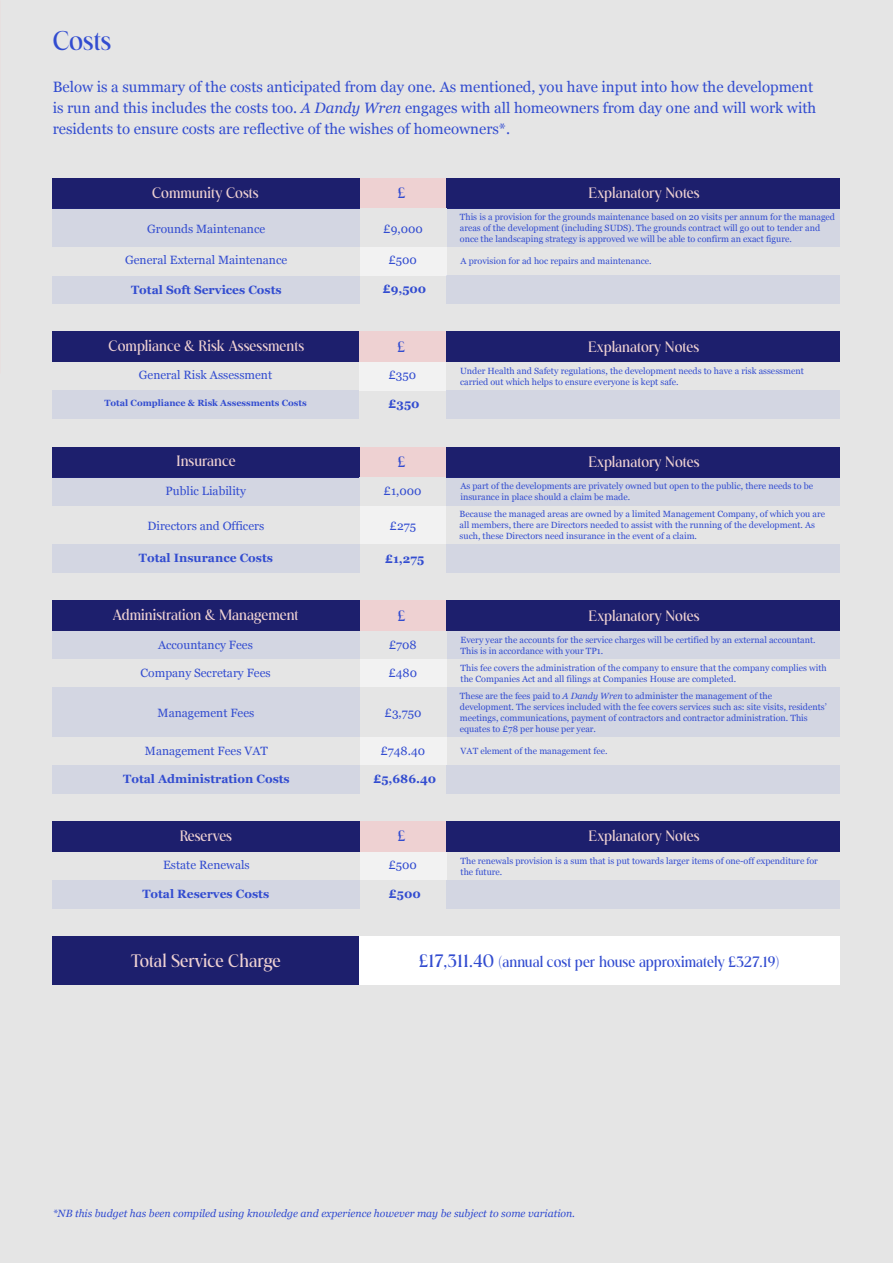
<style>
.page{position:relative;width:893px;height:1263px;background:#e5e5e5}
.page>*{position:absolute;margin:0;border:0;box-sizing:border-box;transform-origin:0 0}
.t1{font:500 27px "Montas";color:#324cd0}
.t2{font:500 18px "Montas";color:#eed1d2}
.t3{font:15px/21px "Georgia";color:#324cd0}
.t4{font:500 15px "Montas";color:#eed1d2}
.t5{font:500 15px "Montas";color:#324cd0}
.t6{font:12px "Georgia";color:#324cd0}
.t7{font:700 12px "Georgia";color:#324cd0}
.t8{font:italic 10.5px "Georgia";color:#324cd0}
.t9{font:9px/10.8px "Georgia";color:#324cd0}
.t10{font:700 9px "Georgia";color:#324cd0}
.s1{font-style:italic}
.s2{font-size:18px}
</style>
<div class="page">
<div style="left:359px;top:505px;width:87px;height:39px;background:#f2f2f2"></div>
<div style="left:360px;top:178px;width:86px;height:30px;background:#eed1d2"></div>
<div style="left:360px;top:247px;width:86px;height:28px;background:#f2f2f2"></div>
<div style="left:53px;top:178px;width:307px;height:30px;background:#1d1f6d"></div>
<div style="left:53px;top:275px;width:307px;height:28px;background:#d3d6e2"></div>
<div style="left:52px;top:331px;width:307px;height:31px;background:#1d1f6d"></div>
<div style="left:446px;top:178px;width:394px;height:30px;background:#1d1f6d"></div>
<div style="left:446px;top:331px;width:394px;height:31px;background:#1d1f6d"></div>
<div style="left:359px;top:447px;width:87px;height:30px;background:#eed1d2"></div>
<div style="left:52px;top:447px;width:307px;height:30px;background:#1d1f6d"></div>
<div style="left:446px;top:447px;width:394px;height:30px;background:#1d1f6d"></div>
<div style="left:446px;top:275px;width:394px;height:28px;background:#d3d6e2"></div>
<div style="left:446px;top:477px;width:394px;height:28px;background:#d3d6e2"></div>
<div style="left:52px;top:477px;width:307px;height:28px;background:#d3d6e2"></div>
<div style="left:446px;top:631px;width:394px;height:28px;background:#d3d6e2"></div>
<div style="left:53px;top:631px;width:307px;height:28px;background:#d3d6e2"></div>
<div style="left:360px;top:659px;width:86px;height:28px;background:#f2f2f2"></div>
<div style="left:360px;top:852px;width:86px;height:28px;background:#f2f2f2"></div>
<div style="left:52px;top:390px;width:307px;height:28px;background:#d3d6e2"></div>
<div style="left:446px;top:390px;width:394px;height:28px;background:#d3d6e2"></div>
<div style="left:360px;top:737px;width:86px;height:28px;background:#f2f2f2"></div>
<div style="left:52px;top:544px;width:307px;height:28px;background:#d3d6e2"></div>
<div style="left:446px;top:544px;width:394px;height:28px;background:#d3d6e2"></div>
<div style="left:446px;top:208px;width:394px;height:39px;background:#d3d6e2"></div>
<div style="left:53px;top:208px;width:307px;height:39px;background:#d3d6e2"></div>
<div style="left:359px;top:331px;width:87px;height:31px;background:#eed1d2"></div>
<div style="left:359px;top:362px;width:87px;height:28px;background:#f2f2f2"></div>
<div style="left:446px;top:687px;width:394px;height:50px;background:#d3d6e2"></div>
<div style="left:53px;top:687px;width:307px;height:50px;background:#d3d6e2"></div>
<div style="left:53px;top:880px;width:307px;height:28px;background:#d3d6e2"></div>
<div style="left:360px;top:821px;width:86px;height:31px;background:#eed1d2"></div>
<div style="left:53px;top:821px;width:307px;height:31px;background:#1d1f6d"></div>
<div style="left:446px;top:821px;width:394px;height:31px;background:#1d1f6d"></div>
<div style="left:446px;top:880px;width:394px;height:28px;background:#d3d6e2"></div>
<div style="left:360px;top:600px;width:86px;height:31px;background:#eed1d2"></div>
<div style="left:53px;top:600px;width:307px;height:31px;background:#1d1f6d"></div>
<div style="left:446px;top:600px;width:394px;height:31px;background:#1d1f6d"></div>
<div style="left:53px;top:765px;width:307px;height:28px;background:#d3d6e2"></div>
<div style="left:446px;top:765px;width:394px;height:28px;background:#d3d6e2"></div>
<div style="left:52px;top:936px;width:308px;height:49px;background:#1d1f6d"></div>
<div style="left:359px;top:936px;width:481px;height:49px;background:#fff"></div>
<h1 class="t1" style="left:53px;top:26px;width:60px">Costs</h1>
<p class="t3" style="left:53px;top:75px;width:765px">Below is a summary of the costs anticipated from day one. As mentioned, you have input into how the development is run and this includes the costs too. <span class="s1">A Dandy Wren</span> engages with all homeowners from day one and will work with residents to ensure costs are reflective of the wishes of homeowners*.</p>
<h3 class="t4" style="left:152px;top:184px;width:108px">Community Costs</h3>
<h3 class="t5" style="left:398px;top:184px;width:9px">£</h3>
<h3 class="t6" style="left:147px;top:220px;width:120px">Grounds Maintenance</h3>
<h3 class="t6" style="left:383px;top:220px;width:41px">£9,000</h3>
<h3 class="t4" style="left:589px;top:184px;width:113px">Explanatory Notes</h3>
<p class="t9" style="left:460px;top:211px;width:377px">This is a provision for the grounds maintenance based on 20 visits per annum for the managed areas of the development (including SUDS). The grounds contract will go out to tender and once the landscaping strategy is approved we will be able to confirm an exact figure.</p>
<h3 class="t6" style="left:125px;top:251px;width:164px">General External Maintenance</h3>
<h3 class="t7" style="left:131px;top:280px;width:152px">Total Soft Services Costs</h3>
<h3 class="t6" style="left:388px;top:251px;width:30px">£500</h3>
<p class="t9" style="left:461px;top:255px;width:192px">A provision for ad hoc repairs and maintenance.</p>
<h3 class="t7" style="left:382px;top:280px;width:46px">£9,500</h3>
<h3 class="t4" style="left:109px;top:338px;width:197px">Compliance &amp; Risk Assessments</h3>
<h3 class="t5" style="left:397px;top:338px;width:9px">£</h3>
<h3 class="t4" style="left:588px;top:338px;width:113px">Explanatory Notes</h3>
<h3 class="t6" style="left:139px;top:367px;width:135px">General Risk Assessment</h3>
<h3 class="t6" style="left:388px;top:367px;width:29px">£350</h3>
<p class="t9" style="left:460px;top:365px;width:345px">Under Health and Safety regulations, the development needs to have a risk assessment carried out which helps to ensure everyone is kept safe.</p>
<p class="t10" style="left:104px;top:396px;width:204px">Total Compliance &amp; Risk Assessments Costs</p>
<h3 class="t7" style="left:388px;top:395px;width:33px">£350</h3>
<h3 class="t4" style="left:177px;top:453px;width:61px">Insurance</h3>
<h3 class="t5" style="left:398px;top:453px;width:9px">£</h3>
<h3 class="t4" style="left:588px;top:453px;width:113px">Explanatory Notes</h3>
<h3 class="t6" style="left:166px;top:482px;width:82px">Public Liability</h3>
<h3 class="t6" style="left:384px;top:482px;width:39px">£1,000</h3>
<h3 class="t6" style="left:147px;top:517px;width:118px">Directors and Officers</h3>
<h3 class="t6" style="left:390px;top:517px;width:28px">£275</h3>
<h3 class="t7" style="left:139px;top:549px;width:136px">Total Insurance Costs</h3>
<h3 class="t7" style="left:385px;top:549px;width:41px">£1,275</h3>
<p class="t9" style="left:460px;top:480px;width:354px">As part of the developments are privately owned but open to the public, there needs to be insurance in place should a claim be made.</p>
<p class="t9" style="left:460px;top:508px;width:367px">Because the managed areas are owned by a limited Management Company, of which you are all members, there are Directors needed to assist with the running of the development. As such, these Directors need insurance in the event of a claim.</p>
<h3 class="t4" style="left:113px;top:607px;width:187px">Administration &amp; Management</h3>
<h3 class="t5" style="left:398px;top:607px;width:9px">£</h3>
<h3 class="t4" style="left:589px;top:607px;width:113px">Explanatory Notes</h3>
<h3 class="t6" style="left:158px;top:636px;width:96px">Accountancy Fees</h3>
<h3 class="t6" style="left:389px;top:636px;width:30px">£708</h3>
<h3 class="t6" style="left:141px;top:664px;width:132px">Company Secretary Fees</h3>
<h3 class="t6" style="left:388px;top:664px;width:30px">£480</h3>
<h3 class="t6" style="left:158px;top:704px;width:98px">Management Fees</h3>
<h3 class="t6" style="left:385px;top:704px;width:39px">£3,750</h3>
<h3 class="t6" style="left:145px;top:742px;width:125px">Management Fees VAT</h3>
<h3 class="t6" style="left:380px;top:742px;width:46px">£748.40</h3>
<h3 class="t7" style="left:123px;top:770px;width:168px">Total Administration Costs</h3>
<h3 class="t7" style="left:373px;top:770px;width:65px">£5,686.40</h3>
<p class="t9" style="left:461px;top:634px;width:356px">Every year the accounts for the service charges will be certified by an external accountant.<br>This is in accordance with your TP1.</p>
<p class="t9" style="left:461px;top:662px;width:368px">This fee covers the administration of the company to ensure that the company complies with the Companies Act and all filings at Companies House are completed.</p>
<p class="t9" style="left:460px;top:690px;width:368px">These are the fees paid to <span class="s1">A Dandy Wren</span> to administer the management of the development. The services included with the fee covers services such as: site visits, residents’ meetings, communications, payment of contractors and contractor administration. This equates to £78 per house per year.</p>
<p class="t9" style="left:461px;top:745px;width:148px">VAT element of the management fee.</p>
<h3 class="t4" style="left:180px;top:828px;width:54px">Reserves</h3>
<h3 class="t5" style="left:398px;top:828px;width:9px">£</h3>
<h3 class="t4" style="left:589px;top:828px;width:113px">Explanatory Notes</h3>
<h3 class="t6" style="left:163px;top:856px;width:88px">Estate Renewals</h3>
<h3 class="t6" style="left:388px;top:856px;width:30px">£500</h3>
<h3 class="t7" style="left:142px;top:885px;width:128px">Total Reserves Costs</h3>
<h3 class="t7" style="left:389px;top:885px;width:34px">£500</h3>
<p class="t9" style="left:461px;top:855px;width:359px">The renewals provision is a sum that is put towards larger items of one-off expenditure for the future.</p>
<h2 class="t2" style="left:131px;top:951px;width:152px">Total Service Charge</h2>
<h3 class="t5" style="left:419px;top:954px;width:362px"><span class="s2">£17,311.40</span> (annual cost per house approximately £327.19)</h3>
<p class="t8" style="left:53px;top:1206px;width:524px">*NB this budget has been compiled using knowledge and experience however may be subject to some variation.</p>
</div>
